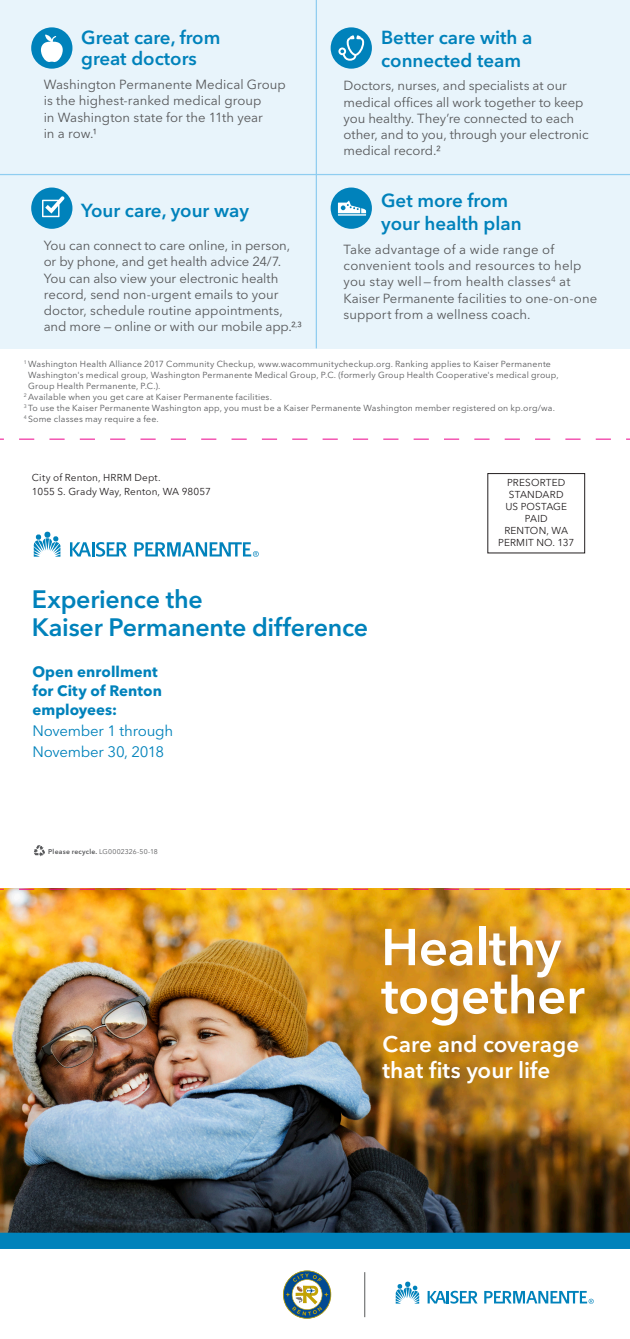
<style>
.page{position:relative;width:630px;height:1339px;background:#fff}
.page>*{position:absolute;margin:0;border:0;box-sizing:border-box;transform-origin:0 0}
.t1{font:600 51.25px/48.1px "Avenir Next LT Pro";letter-spacing:-.005em;color:#fff}
.sub_head{font:600 25px "Avenir Next LT Pro";letter-spacing:-.01em;color:#0082bb}
.t2{font:600 22.5px/26.2px "Avenir Next LT Pro";color:#fff}
.IFC_Subhead{font:600 18.75px/22.5px "Avenir Next LT Pro";color:#0082bb}
.sub_head-2{font:700 15px/18.8px "Avenir Next LT Pro";letter-spacing:.005em;color:#0082bb}
.sub_head-3{font:15px/21.2px "Avenir Next LT Pro";letter-spacing:-.015em;color:#0082bb}
.IFC_Subhead-2{font:13.12px/16.2px "Avenir Next LT Pro";color:#57585a}
.Indicia_text{font:10px "Avenir Next LT Pro";letter-spacing:.02em;color:#231f20}
.IFC_Subhead-3{font:10px "Avenir Next LT Pro";letter-spacing:.015em;color:#231f20}
.Body_Copy{font:8.75px/11px "Avenir Next LT Pro";letter-spacing:.02em;color:#57585a}
.t3{font:6.88px "Avenir Next LT Pro";letter-spacing:.01em;color:#57585a}
.s1{font-weight:600}
</style>
<div class="page">
<div style="left:0;top:0;width:630px;height:348px;background:#e8f4fb"></div>
<img style="left:0;top:890px;width:630px;height:342px">
<div style="left:331px;top:27px;width:41px;height:42px;background:#0082bb;border-radius:50%"></div>
<svg style="left:338px;top:35px;width:26px;height:26px"></svg>
<div style="left:31px;top:27px;width:41px;height:42px;background:#0082bb;border-radius:50%"></div>
<svg style="left:41px;top:35px;width:22px;height:27px"></svg>
<div style="left:31px;top:187px;width:41px;height:42px;background:#0082bb;border-radius:50%"></div>
<svg style="left:42px;top:196px;width:22px;height:21px"></svg>
<hr style="left:364px;top:1272px;width:1px;height:45px;background:#57585a">
<svg style="left:396px;top:1281px;width:23px;height:22px"></svg>
<svg style="left:428px;top:1291px;width:50px;height:12px"></svg>
<svg style="left:484px;top:1291px;width:110px;height:13px"></svg>
<svg style="left:283px;top:1270px;width:48px;height:49px"></svg>
<svg style="left:34px;top:845px;width:11px;height:11px"></svg>
<svg style="left:34px;top:532px;width:26px;height:25px"></svg>
<svg style="left:70px;top:542px;width:57px;height:15px"></svg>
<svg style="left:134px;top:542px;width:125px;height:15px"></svg>
<div style="left:0;top:1232px;width:630px;height:17px;background:#0082bb"></div>
<hr style="left:0;top:174px;width:630px;height:1px;background:#8fcdf0">
<hr style="left:316px;top:0;width:1px;height:348px;background:#8fcdf0">
<div style="left:488px;top:473px;width:97px;height:80px;border:1px solid #231f20"></div>
<div style="left:331px;top:188px;width:41px;height:41px;background:#0082bb;border-radius:50%"></div>
<svg style="left:338px;top:200px;width:28px;height:16px"></svg>
<svg style="left:0;top:439px;width:630px;height:1px"></svg>
<svg style="left:0;top:889px;width:630px;height:1px"></svg>
<p class="IFC_Subhead" style="left:81px;top:27px;width:141px;line-height:21.2px">Great care, from great doctors</p>
<p class="IFC_Subhead-2" style="left:44px;top:76px;width:244px">Washington Permanente Medical Group is the highest-ranked medical group<br>in Washington state for the 11th year<br>in a row.¹</p>
<p class="IFC_Subhead" style="left:381px;top:26px;width:153px">Better care with a connected team</p>
<p class="IFC_Subhead-2" style="left:344px;top:78px;width:247px">Doctors, nurses, and specialists at our medical offices all work together to keep you healthy. They’re connected to each other, and to you, through your electronic medical record.²</p>
<p class="IFC_Subhead" style="left:381px;top:189px;width:142px;line-height:23px">Get more from your health plan</p>
<p class="IFC_Subhead-2" style="left:344px;top:241px;width:255px">Take advantage of a wide range of convenient tools and resources to help you stay well—from health classes<sup>4</sup> at Kaiser Permanente facilities to one-on-one support from a wellness coach.</p>
<p class="Body_Copy" style="left:28px;top:358px;width:532px;text-indent:-4px"><sup>1</sup> Washington Health Alliance 2017 Community Checkup, www.wacommunitycheckup.org. Ranking applies to Kaiser Permanente<br>Washington's medical group, Washington Permanente Medical Group, P.C. (formerly Group Health Cooperative's medical group,<br>Group Health Permanente, P.C.).</p>
<p class="Body_Copy" style="left:24px;top:391px;width:250px"><sup>2</sup> Available when you get care at Kaiser Permanente facilities.</p>
<p class="Body_Copy" style="left:24px;top:402px;width:533px"><sup>3</sup> To use the Kaiser Permanente Washington app, you must be a Kaiser Permanente Washington member registered on kp.org/wa.</p>
<p class="Body_Copy" style="left:24px;top:413px;width:136px"><sup>4</sup> Some classes may require a fee.</p>
<p class="IFC_Subhead" style="left:81px;top:199px;width:169px">Your care, your way</p>
<p class="IFC_Subhead-2" style="left:44px;top:237px;width:260px">You can connect to care online, in person, or by phone, and get health advice 24/7.<br>You can also view your electronic health record, send non-urgent emails to your doctor, schedule routine appointments, and more — online or with our mobile app.²<sup>,</sup>³</p>
<p class="IFC_Subhead-3" style="left:32px;top:472px;width:130px">City of Renton, HRRM Dept.</p>
<p class="IFC_Subhead-3" style="left:32px;top:485px;width:181px">1055 S. Grady Way, Renton, WA 98057</p>
<p class="sub_head" style="left:32px;top:584px;width:172px">Experience the</p>
<p class="sub_head" style="left:32px;top:612px;width:338px">Kaiser Permanente difference</p>
<p class="sub_head-2" style="left:32px;top:662px;width:131px">Open enrollment for City of Renton employees:</p>
<p class="sub_head-3" style="left:32px;top:720px;width:142px">November 1 through<br>November 30, 2018</p>
<p class="Indicia_text" style="left:507px;top:477px;width:60px">PRESORTED</p>
<p class="Indicia_text" style="left:509px;top:489px;width:56px">STANDARD</p>
<p class="Indicia_text" style="left:505px;top:501px;width:63px">US POSTAGE</p>
<p class="Indicia_text" style="left:525px;top:513px;width:24px">PAID</p>
<p class="Indicia_text" style="left:504px;top:524px;width:65px">RENTON, WA</p>
<p class="Indicia_text" style="left:498px;top:536px;width:77px">PERMIT NO. 137</p>
<p class="t3" style="left:48px;top:847px;width:111px"><span class="s1">Please recycle.</span> LG0002326-50-18</p>
<p class="t1" style="left:381px;top:923px;width:205px">Healthy together</p>
<p class="t2" style="left:382px;top:1030px;width:198px">Care and coverage that fits your life</p>
</div>
